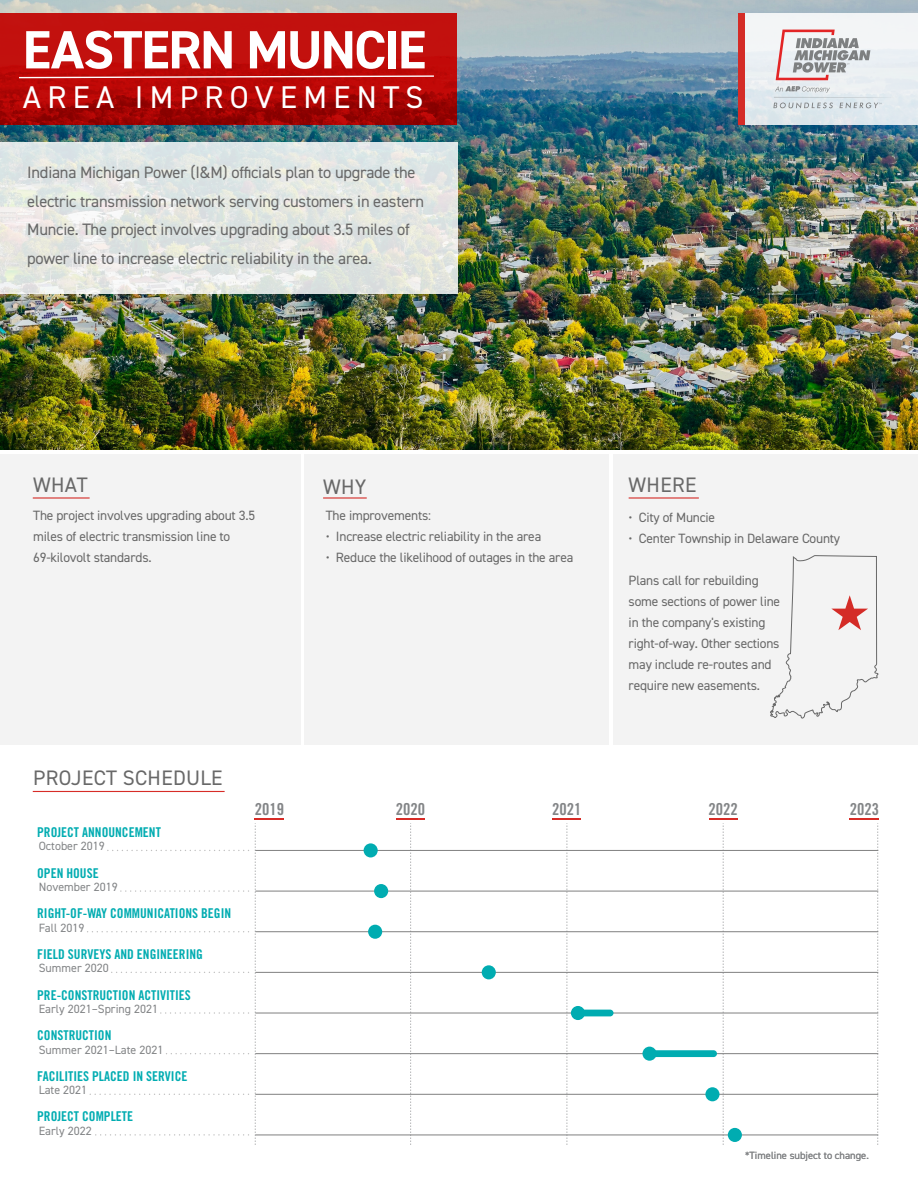
<style>
.page{position:relative;width:918px;height:1188px;background:#fff}
.page>*{position:absolute;margin:0;border:0;box-sizing:border-box;transform-origin:0 0}
.t1{font:700 54px "DIN2014";letter-spacing:-.03em;color:#fff}
.t2{font:31.5px "DIN2014";letter-spacing:.2em;color:#fff}
.t3{font:21px "DIN2014";letter-spacing:.015em;color:#686868}
.t4{font:16.5px/28.5px "DIN2014";letter-spacing:-.015em;color:#686868}
.t5{font:16.5px "Trade Gothic LT Std Bd Cn 20";color:#838587}
.t6{font:13.5px/21px "DIN2014";letter-spacing:-.015em;color:#686868}
.t7{font:13.5px "Trade Gothic LT Std Bd Cn 20";color:#00acb1}
.t8{font:12px "DIN2014";color:#838587}
.t9{font:10.5px "DIN2014";color:#838587}
</style>
<div class="page">
<img style="left:0;top:0;width:918px;height:449px">
<div style="left:0;top:454px;width:300px;height:290px;background:#f3f3f3"></div>
<div style="left:305px;top:454px;width:304px;height:290px;background:#f3f3f3"></div>
<div style="left:614px;top:454px;width:304px;height:290px;background:#f3f3f3"></div>
<svg style="left:0;top:13px;width:457px;height:112px;background:#b70a08"></svg>
<svg style="left:0;top:142px;width:457px;height:152px;background:#e3e7e3"></svg>
<div style="left:742px;top:13px;width:176px;height:112px;background:linear-gradient(to bottom,#f6f6f6,#dde7ed)"></div>
<svg style="left:18px;top:75px;width:417px;height:4px;background:#d25c5b"></svg>
<hr style="left:33px;top:497px;width:57px;height:2px;background:#d42c27">
<hr style="left:323px;top:497px;width:44px;height:2px;background:#d42c27">
<hr style="left:629px;top:497px;width:70px;height:2px;background:#d42c27">
<div style="left:739px;top:13px;width:6px;height:112px;background:#d42c27"></div>
<svg style="left:108px;top:850px;width:141px;height:1px"></svg>
<svg style="left:121px;top:890px;width:128px;height:2px"></svg>
<svg style="left:88px;top:931px;width:161px;height:1px"></svg>
<svg style="left:112px;top:972px;width:137px;height:1px"></svg>
<svg style="left:161px;top:1012px;width:88px;height:2px"></svg>
<svg style="left:170px;top:1053px;width:79px;height:1px"></svg>
<svg style="left:90px;top:1094px;width:159px;height:1px"></svg>
<svg style="left:96px;top:1134px;width:153px;height:2px"></svg>
<hr style="left:255px;top:850px;width:623px;height:1px;background:#808080">
<hr style="left:255px;top:931px;width:623px;height:1px;background:#808080">
<hr style="left:255px;top:891px;width:623px;height:1px;background:#808080">
<hr style="left:255px;top:1013px;width:623px;height:1px;background:#808080">
<hr style="left:255px;top:972px;width:623px;height:1px;background:#808080">
<hr style="left:255px;top:1135px;width:623px;height:1px;background:#808080">
<hr style="left:255px;top:1094px;width:623px;height:1px;background:#808080">
<hr style="left:255px;top:1053px;width:623px;height:1px;background:#808080">
<div style="left:364px;top:843px;width:14px;height:14px;background:#00acb1;border-radius:50%"></div>
<div style="left:374px;top:884px;width:14px;height:14px;background:#00acb1;border-radius:50%"></div>
<div style="left:368px;top:925px;width:14px;height:14px;background:#00acb1;border-radius:50%"></div>
<div style="left:482px;top:965px;width:14px;height:14px;background:#00acb1;border-radius:50%"></div>
<div style="left:705px;top:1087px;width:15px;height:14px;background:#00acb1;border-radius:50%"></div>
<div style="left:728px;top:1128px;width:14px;height:14px;background:#00acb1;border-radius:50%"></div>
<svg style="left:255px;top:823px;width:1px;height:322px"></svg>
<hr style="left:254px;top:818px;width:30px;height:2px;background:#d72c27">
<svg style="left:410px;top:823px;width:1px;height:322px"></svg>
<hr style="left:396px;top:818px;width:29px;height:2px;background:#d72c27">
<svg style="left:567px;top:823px;width:1px;height:322px"></svg>
<hr style="left:552px;top:818px;width:29px;height:2px;background:#d72c27">
<svg style="left:723px;top:823px;width:1px;height:322px"></svg>
<hr style="left:709px;top:818px;width:29px;height:2px;background:#d72c27">
<svg style="left:877px;top:823px;width:1px;height:322px"></svg>
<hr style="left:850px;top:818px;width:29px;height:2px;background:#d72c27">
<div style="left:571px;top:1006px;width:14px;height:14px;background:#00acb1;border-radius:50%"></div>
<div style="left:642px;top:1047px;width:15px;height:14px;background:#00acb1;border-radius:50%"></div>
<svg style="left:655px;top:1050px;width:62px;height:7px"></svg>
<svg style="left:585px;top:1010px;width:29px;height:6px"></svg>
<hr style="left:33px;top:791px;width:192px;height:1px;background:#d72c27">
<svg style="left:773px;top:86px;width:125px;height:22px;background:#d8dfe4"></svg>
<svg style="left:776px;top:30px;width:94px;height:50px"></svg>
<svg style="left:770px;top:555px;width:109px;height:164px"></svg>
<h1 class="t1" style="left:23px;top:14px;width:405px">EASTERN MUNCIE</h1>
<h2 class="t2" style="left:23px;top:77px;width:402px">AREA IMPROVEMENTS</h2>
<p class="t4" style="left:27px;top:158px;width:398px">Indiana Michigan Power (I&amp;M) officials plan to upgrade the electric transmission network serving customers in eastern Muncie. The project involves upgrading about 3.5 miles of power line to increase electric reliability in the area.</p>
<h3 class="t3" style="left:33px;top:472px;width:56px">WHAT</h3>
<h3 class="t3" style="left:323px;top:474px;width:45px">WHY</h3>
<h3 class="t3" style="left:629px;top:472px;width:69px">WHERE</h3>
<p class="t6" style="left:33px;top:504px;width:223px">The project involves upgrading about 3.5 miles of electric transmission line to<br>69-kilovolt standards.</p>
<p class="t6" style="left:326px;top:504px;width:107px">The improvements:</p>
<p class="t6" style="left:326px;top:525px;width:217px">• Increase electric reliability in the area</p>
<p class="t6" style="left:326px;top:546px;width:249px">• Reduce the likelihood of outages in the area</p>
<h3 class="t3" style="left:33px;top:765px;width:191px">PROJECT SCHEDULE</h3>
<p class="t6" style="left:629px;top:507px;width:88px">• City of Muncie</p>
<p class="t6" style="left:629px;top:528px;width:213px">• Center Township in Delaware County</p>
<p class="t6" style="left:629px;top:570px;width:153px">Plans call for rebuilding some sections of power line in the company's existing right-of-way. Other sections may include re-routes and require new easements.</p>
<p class="t7" style="left:37px;top:824px;width:125px">PROJECT ANNOUNCEMENT</p>
<p class="t8" style="left:39px;top:839px;width:68px">October 2019</p>
<p class="t7" style="left:37px;top:865px;width:63px">OPEN HOUSE</p>
<p class="t8" style="left:39px;top:880px;width:80px">November 2019</p>
<p class="t7" style="left:37px;top:905px;width:195px">RIGHT-OF-WAY COMMUNICATIONS BEGIN</p>
<p class="t8" style="left:39px;top:920px;width:47px">Fall 2019</p>
<p class="t7" style="left:37px;top:946px;width:167px">FIELD SURVEYS AND ENGINEERING</p>
<p class="t8" style="left:39px;top:961px;width:71px">Summer 2020</p>
<p class="t7" style="left:37px;top:987px;width:155px">PRE-CONSTRUCTION ACTIVITIES</p>
<p class="t8" style="left:39px;top:1001px;width:121px">Early 2021–Spring 2021</p>
<p class="t7" style="left:37px;top:1027px;width:76px">CONSTRUCTION</p>
<p class="t8" style="left:39px;top:1042px;width:126px">Summer 2021–Late 2021</p>
<p class="t7" style="left:37px;top:1068px;width:152px">FACILITIES PLACED IN SERVICE</p>
<p class="t8" style="left:39px;top:1083px;width:50px">Late 2021</p>
<p class="t7" style="left:37px;top:1108px;width:97px">PROJECT COMPLETE</p>
<p class="t8" style="left:39px;top:1123px;width:54px">Early 2022</p>
<p class="t5" style="left:255px;top:799px;width:31px">2019</p>
<p class="t5" style="left:396px;top:799px;width:31px">2020</p>
<p class="t5" style="left:552px;top:799px;width:31px">2021</p>
<p class="t5" style="left:709px;top:799px;width:31px">2022</p>
<p class="t5" style="left:850px;top:799px;width:31px">2023</p>
<p class="t9" style="left:745px;top:1149px;width:125px">*Timeline subject to change.</p>
</div>
